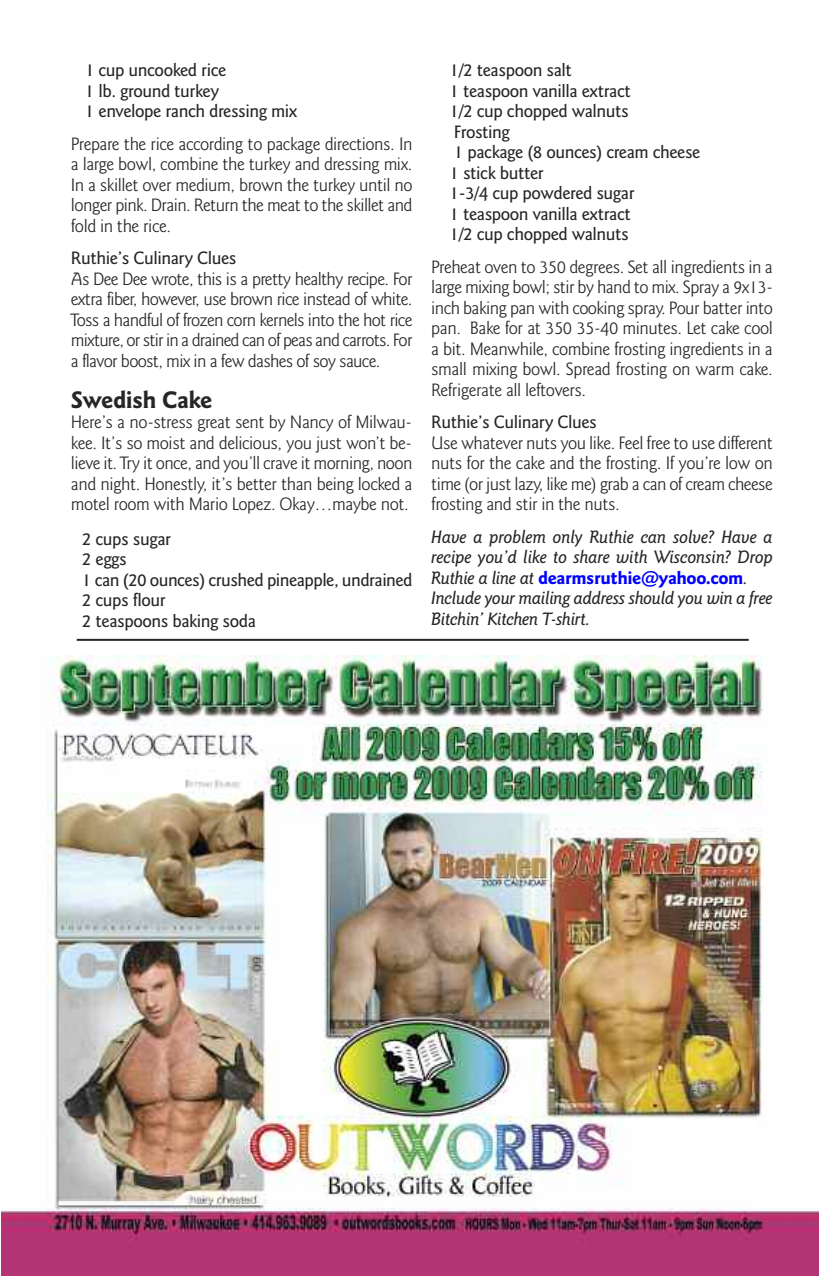
<style>
.page{position:relative;width:819px;height:1278px;background:#fff}
.page>*{position:absolute;margin:0;border:0;box-sizing:border-box;transform-origin:0 0}
.t1{font:700 24px "Goudy Sans IT Cby BT";letter-spacing:-.025em;color:#272627}
.t2{font:300 18px/20.6px "Goudy Sans IT Cby BT";letter-spacing:-.03em;color:#272627;text-align:justify}
.t3{font:500 18px/20.6px "Goudy Sans IT Cby BT";letter-spacing:-.025em;color:#272627}
.t4{font:italic 500 18px/20.6px "Goudy Sans IT Cby BT";letter-spacing:-.025em;color:#272627}
.s1{font-weight:700;font-style:normal;color:#00f}
</style>
<div class="page">
<img style="left:1px;top:656px;width:818px;height:620px">
<hr style="left:77px;top:639px;width:672px;height:2px;background:#272627">
<p class="t3" style="left:85px;top:61px;width:214px">1 cup uncooked rice<br>1 lb. ground turkey<br>1 envelope ranch dressing mix</p>
<p class="t2" style="left:71px;top:135px;width:343px">Prepare the rice according to package directions. In a large bowl, combine the turkey and dressing mix.<br>In a skillet over medium, brown the turkey until no longer pink. Drain. Return the meat to the skillet and fold in the rice.</p>
<p class="t3" style="left:71px;top:249px;width:167px">Ruthie’s Culinary Clues</p>
<p class="t2" style="left:71px;top:270px;width:343px">As Dee Dee wrote, this is a pretty healthy recipe. For extra fiber, however, use brown rice instead of white.<br>Toss a handful of frozen corn kernels into the hot rice mixture, or stir in a drained can of peas and carrots. For a flavor boost, mix in a few dashes of soy sauce.</p>
<h1 class="t1" style="left:71px;top:390px;width:143px">Swedish Cake</h1>
<p class="t2" style="left:71px;top:413px;width:343px">Here’s a no-stress great sent by Nancy of Milwau&shy;kee. It’s so moist and delicious, you just won’t be&shy;lieve it. Try it once, and you’ll crave it morning, noon and night. Honestly, it’s better than being locked a motel room with Mario Lopez. Okay…maybe not.</p>
<p class="t3" style="left:82px;top:530px;width:332px">2 cups sugar<br>2 eggs<br>1 can (20 ounces) crushed pineapple, undrained<br>2 cups flour<br>2 teaspoons baking soda</p>
<p class="t3" style="left:450px;top:61px;width:253px">1/2 teaspoon salt<br>1 teaspoon vanilla extract<br>1/2 cup chopped walnuts<br>Frosting<br>1 package (8 ounces) cream cheese<br>1 stick butter<br>1-3/4 cup powdered sugar<br>1 teaspoon vanilla extract<br>1/2 cup chopped walnuts</p>
<p class="t2" style="left:431px;top:258px;width:343px">Preheat oven to 350 degrees. Set all ingredients in a large mixing bowl; stir by hand to mix. Spray a 9x13- inch baking pan with cooking spray. Pour batter into pan. Bake for at 350 35-40 minutes. Let cake cool a bit. Meanwhile, combine frosting ingredients in a small mixing bowl. Spread frosting on warm cake.<br>Refrigerate all leftovers.</p>
<p class="t3" style="left:431px;top:413px;width:167px">Ruthie’s Culinary Clues</p>
<p class="t2" style="left:431px;top:434px;width:343px">Use whatever nuts you like. Feel free to use different nuts for the cake and the frosting. If you’re low on time (or just lazy, like me) grab a can of cream cheese frosting and stir in the nuts.</p>
<p class="t4" style="left:431px;top:528px;width:343px">Have a problem only Ruthie can solve? Have a recipe you’d like to share with Wisconsin? Drop Ruthie a line at <span class="s1">dearmsruthie@yahoo.com</span>.<br>Include your mailing address should you win a free Bitchin’ Kitchen T-shirt.</p>
</div>
